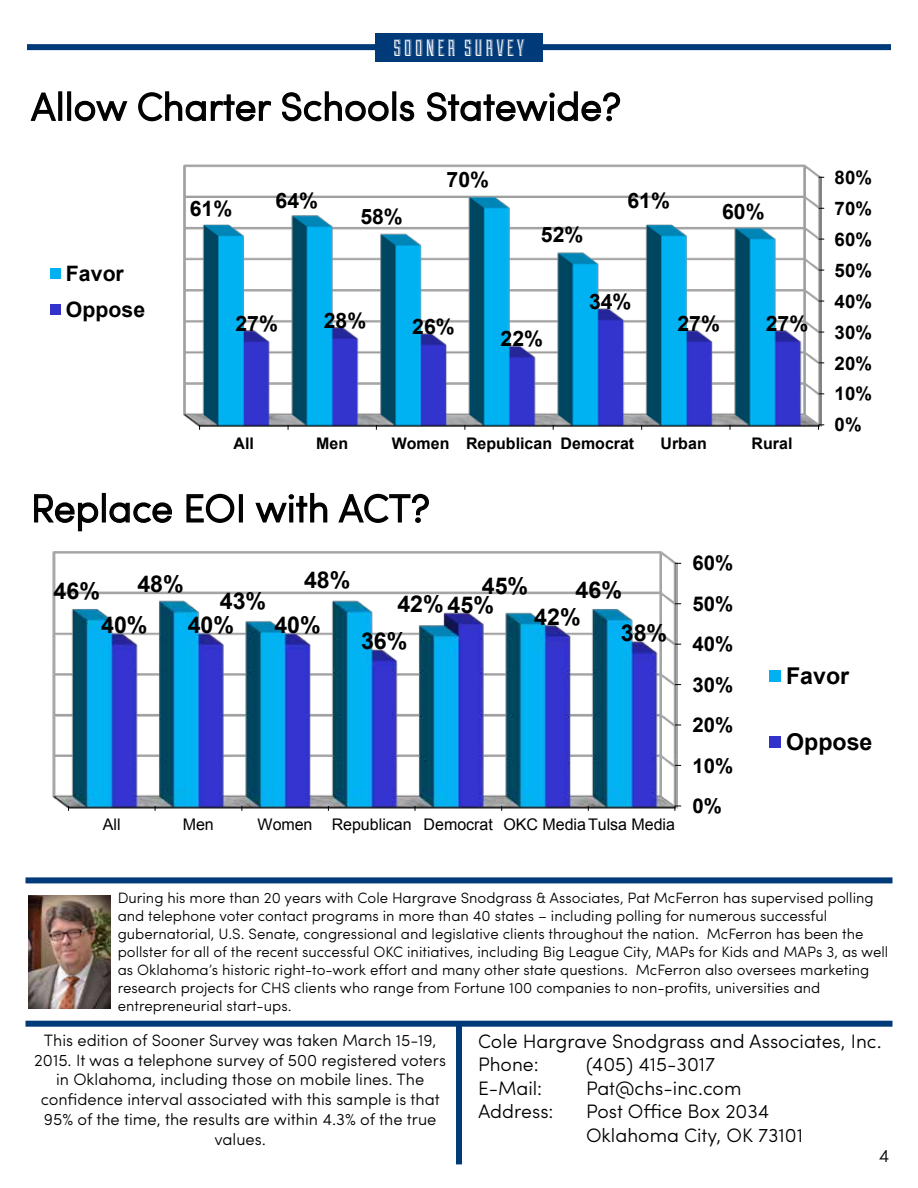
<style>
.page{position:relative;width:918px;height:1188px;background:#fff}
.page>*{position:absolute;margin:0;border:0;box-sizing:border-box;transform-origin:0 0}
.t1{font:300 39px "Sofia Pro";color:#000}
.t2{font:24px "Duke";letter-spacing:.12em;color:#fff}
.t3{font:700 23.1px "Arial";color:#000}
.t4{font:700 21.3px/35.7px "Arial";color:#000}
.t5{font:700 20.4px "Arial";color:#000}
.t6{font:300 19.5px/23.4px "Sofia Pro";color:#000}
.t7{font:700 18.75px "Arial";color:#000}
.t8{font:300 18px "Sofia Pro";color:#000}
.t9{font:300 16.5px/19.8px "Sofia Pro";color:#000;text-align:center}
.t10{font:16.05px "Arial";color:#000}
.t11{font:700 15.9px "Arial";color:#000}
.t12{font:300 15px/18px "Sofia Pro";color:#000}
</style>
<div class="page">
<img style="left:28px;top:895px;width:83px;height:113px">
<div style="left:26px;top:877px;width:866px;height:6px;background:#003a78"></div>
<div style="left:26px;top:1021px;width:866px;height:6px;background:#003a78"></div>
<div style="left:456px;top:1024px;width:6px;height:140px;background:#003a78"></div>
<div style="left:27px;top:44px;width:864px;height:6px;background:#003a78"></div>
<div style="left:375px;top:33px;width:168px;height:29px;background:#003a78"></div>
<svg style="left:34px;top:494px;width:65px;height:38px"></svg>
<div style="left:102px;top:493px;width:4px;height:30px;border:2px solid #000"></div>
<svg style="left:109px;top:502px;width:63px;height:21px"></svg>
<svg style="left:186px;top:493px;width:49px;height:30px"></svg>
<div style="left:239px;top:494px;width:4px;height:29px;border:2px solid #000"></div>
<svg style="left:255px;top:492px;width:73px;height:31px"></svg>
<svg style="left:338px;top:493px;width:91px;height:30px"></svg>
<svg style="left:30px;top:92px;width:26px;height:29px"></svg>
<div style="left:58px;top:91px;width:4px;height:30px;border:2px solid #000"></div>
<div style="left:67px;top:91px;width:4px;height:30px;border:2px solid #000"></div>
<svg style="left:74px;top:100px;width:54px;height:22px"></svg>
<svg style="left:138px;top:91px;width:134px;height:31px"></svg>
<svg style="left:282px;top:91px;width:107px;height:31px"></svg>
<div style="left:392px;top:91px;width:4px;height:30px;border:2px solid #000"></div>
<svg style="left:399px;top:100px;width:16px;height:22px"></svg>
<svg style="left:427px;top:91px;width:194px;height:31px"></svg>
<img style="left:52px;top:551px;width:626px;height:258px">
<svg style="left:675px;top:806px;width:6px;height:5px"></svg>
<div style="left:769px;top:671px;width:12px;height:11px;background:#00b0f0"></div>
<div style="left:769px;top:736px;width:12px;height:12px;background:#33c"></div>
<img style="left:183px;top:164px;width:638px;height:264px">
<svg style="left:818px;top:425px;width:6px;height:5px"></svg>
<div style="left:50px;top:269px;width:11px;height:10px;background:#00b0f0"></div>
<div style="left:50px;top:304px;width:11px;height:11px;background:#33c"></div>
<h2 class="t2" style="left:393px;top:34px;width:133px">SOONER SURVEY</h2>
<h1 class="t1" style="left:31px;top:78px;width:592px">Allow Charter Schools Statewide?</h1>
<h3 class="t4" style="left:66px;top:256px;width:81px">Favor<br>Oppose</h3>
<h3 class="t4" style="left:190px;top:192px;width:44px">61%</h3>
<h3 class="t4" style="left:276px;top:184px;width:44px">64%</h3>
<h3 class="t4" style="left:360px;top:199px;width:44px">58%</h3>
<h3 class="t4" style="left:447px;top:162px;width:44px">70%</h3>
<h3 class="t4" style="left:541px;top:217px;width:44px">52%</h3>
<h3 class="t4" style="left:627px;top:184px;width:44px">61%</h3>
<h3 class="t4" style="left:722px;top:195px;width:44px">60%</h3>
<h3 class="t4" style="left:235px;top:306px;width:44px">27%</h3>
<h3 class="t4" style="left:324px;top:303px;width:44px">28%</h3>
<h3 class="t4" style="left:412px;top:309px;width:44px">26%</h3>
<h3 class="t4" style="left:501px;top:322px;width:44px">22%</h3>
<h3 class="t4" style="left:589px;top:284px;width:44px">34%</h3>
<h3 class="t4" style="left:677px;top:306px;width:44px">27%</h3>
<h3 class="t4" style="left:766px;top:306px;width:44px">27%</h3>
<p class="t11" style="left:234px;top:433px;width:22px">All</p>
<p class="t11" style="left:316px;top:433px;width:33px">Men</p>
<p class="t11" style="left:392px;top:433px;width:244px">Women Republican Democrat</p>
<p class="t11" style="left:661px;top:433px;width:48px">Urban</p>
<p class="t11" style="left:752px;top:433px;width:42px">Rural</p>
<h1 class="t1" style="left:31px;top:479px;width:400px">Replace EOI with ACT?</h1>
<h3 class="t3" style="left:54px;top:575px;width:48px">46%</h3>
<h3 class="t3" style="left:137px;top:568px;width:48px">48%</h3>
<h3 class="t3" style="left:220px;top:585px;width:48px">43%</h3>
<h3 class="t3" style="left:304px;top:565px;width:48px">48%</h3>
<h3 class="t3" style="left:101px;top:609px;width:48px">40%</h3>
<h3 class="t3" style="left:188px;top:609px;width:48px">40%</h3>
<h3 class="t3" style="left:274px;top:609px;width:48px">40%</h3>
<h3 class="t3" style="left:482px;top:570px;width:48px">45%</h3>
<h3 class="t3" style="left:576px;top:575px;width:48px">46%</h3>
<h3 class="t3" style="left:397px;top:589px;width:98px">42% 45%</h3>
<h3 class="t3" style="left:534px;top:601px;width:48px">42%</h3>
<h3 class="t3" style="left:621px;top:617px;width:48px">38%</h3>
<h3 class="t3" style="left:361px;top:625px;width:48px">36%</h3>
<h3 class="t5" style="left:692px;top:550px;width:42px">60%</h3>
<h3 class="t5" style="left:692px;top:590px;width:42px">50%</h3>
<h3 class="t5" style="left:692px;top:631px;width:42px">40%</h3>
<p class="t7" style="left:835px;top:165px;width:39px">80%</p>
<p class="t7" style="left:835px;top:196px;width:39px">70%</p>
<p class="t7" style="left:835px;top:227px;width:39px">60%</p>
<p class="t7" style="left:835px;top:258px;width:39px">50%</p>
<p class="t7" style="left:835px;top:289px;width:39px">40%</p>
<p class="t7" style="left:835px;top:319px;width:39px">30%</p>
<p class="t7" style="left:835px;top:350px;width:39px">20%</p>
<p class="t7" style="left:835px;top:381px;width:39px">10%</p>
<p class="t7" style="left:835px;top:412px;width:28px">0%</p>
<p class="t10" style="left:103px;top:814px;width:19px">All</p>
<p class="t10" style="left:183px;top:814px;width:33px">Men</p>
<p class="t10" style="left:258px;top:814px;width:419px">Women Republican Democrat OKC MediaTulsa Media</p>
<h3 class="t5" style="left:692px;top:671px;width:42px">30%</h3>
<h3 class="t5" style="left:692px;top:711px;width:42px">20%</h3>
<h3 class="t5" style="left:692px;top:752px;width:42px">10%</h3>
<h3 class="t5" style="left:692px;top:792px;width:31px">0%</h3>
<h3 class="t3" style="left:786px;top:660px;width:65px">Favor</h3>
<h3 class="t3" style="left:786px;top:726px;width:88px">Oppose</h3>
<p class="t12" style="left:118px;top:887px;width:772px">During his more than 20 years with Cole Hargrave Snodgrass &amp; Associates, Pat McFerron has supervised polling and telephone voter contact programs in more than 40 states – including polling for numerous successful gubernatorial, U.S. Senate, congressional and legislative clients throughout the nation. McFerron has been the pollster for all of the recent successful OKC initiatives, including Big League City, MAPs for Kids and MAPs 3, as well as Oklahoma’s historic right-to-work effort and many other state questions. McFerron also oversees marketing research projects for CHS clients who range from Fortune 100 companies to non-profits, universities and entrepreneurial start-ups.</p>
<h3 class="t6" style="left:478px;top:1028px;width:405px">Cole Hargrave Snodgrass and Associates, Inc.<br>Phone:</h3>
<p class="t9" style="left:34px;top:1029px;width:413px">This edition of Sooner Survey was taken March 15-19, 2015. It was a telephone survey of 500 registered voters in Oklahoma, including those on mobile lines. The confidence interval associated with this sample is that 95% of the time, the results are within 4.3% of the true values.</p>
<h3 class="t6" style="left:586px;top:1052px;width:131px">(405) 415-3017</h3>
<h3 class="t6" style="left:478px;top:1075px;width:66px">E-Mail:</h3>
<h3 class="t6" style="left:586px;top:1075px;width:157px">Pat@chs-inc.com</h3>
<h3 class="t6" style="left:478px;top:1098px;width:77px">Address:</h3>
<h3 class="t6" style="left:586px;top:1098px;width:219px">Post Office Box 2034<br>Oklahoma City, OK 73101</h3>
<p class="t8" style="left:879px;top:1142px;width:12px">4</p>
</div>
